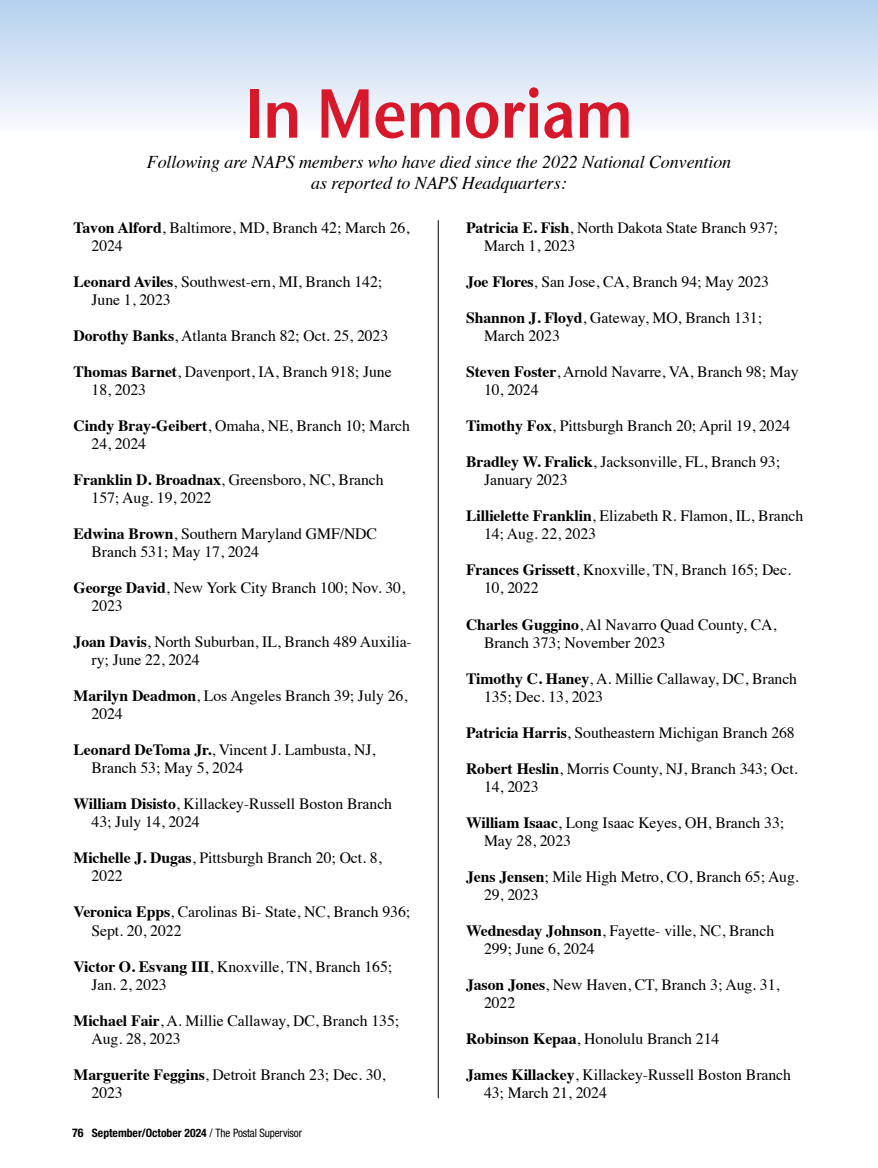
<style>
.page{position:relative;width:878px;height:1168px;background:#fff}
.page>*{position:absolute;margin:0;border:0;box-sizing:border-box;transform-origin:0 0}
.t1{font:600 69px "Stone Sans ITC Pro";letter-spacing:-.015em;color:#d7182a;scale:.9 1}
.t2{font:italic 18px "Times";letter-spacing:-.005em;color:#000}
.t3{font:15.75px/18px "Times";letter-spacing:-.005em;color:#000}
.t4{font:700 condensed 11.7px "Helvetica Neue LT Pro";color:#000}
.s1{font-weight:700}
.s2{font-size:12px}
.s3{font-weight:400}
</style>
<div class="page">
<div style="left:0;top:0;width:878px;height:135px;background:linear-gradient(to bottom,#b4d1ee,#fcfcfe)"></div>
<hr style="left:438px;top:220px;width:1px;height:878px;background:#000">
<h1 class="t1" style="left:244px;top:70px;width:433px">In Memoriam</h1>
<p class="t2" style="left:311px;top:168px;width:257px">as reported to NAPS Headquarters:</p>
<p class="t2" style="left:147px;top:147px;width:586px">Following are NAPS members who have died since the 2022 National Convention</p>
<p class="t3" style="left:92px;top:218px;width:319px;text-indent:-18px"><span class="s1">Tavon Alford</span>, Baltimore, MD, Branch 42; March 26,<br>2024</p>
<p class="t3" style="left:92px;top:272px;width:292px;text-indent:-18px"><span class="s1">Leonard Aviles</span>, Southwest-ern, MI, Branch 142;<br>June 1, 2023</p>
<p class="t3" style="left:74px;top:326px;width:316px"><span class="s1">Dorothy Banks</span>, Atlanta Branch 82; Oct. 25, 2023</p>
<p class="t3" style="left:92px;top:362px;width:301px;text-indent:-18px"><span class="s1">Thomas Barnet</span>, Davenport, IA, Branch 918; June<br>18, 2023</p>
<p class="t3" style="left:92px;top:416px;width:320px;text-indent:-18px"><span class="s1">Cindy Bray-Geibert</span>, Omaha, NE, Branch 10; March<br>24, 2024</p>
<p class="t3" style="left:92px;top:470px;width:294px;text-indent:-18px"><span class="s1">Franklin D. Broadnax</span>, Greensboro, NC, Branch<br>157; Aug. 19, 2022</p>
<p class="t3" style="left:92px;top:524px;width:287px;text-indent:-18px"><span class="s1">Edwina Brown</span>, Southern Maryland GMF/NDC<br>Branch 531; May 17, 2024</p>
<p class="t3" style="left:92px;top:578px;width:315px;text-indent:-18px"><span class="s1">George David</span>, New York City Branch 100; Nov. 30,<br>2023</p>
<p class="t3" style="left:92px;top:632px;width:322px;text-indent:-18px"><span class="s1">Joan Davis</span>, North Suburban, IL, Branch 489 Auxilia&shy;ry; June 22, 2024</p>
<p class="t3" style="left:92px;top:686px;width:317px;text-indent:-18px"><span class="s1">Marilyn Deadmon</span>, Los Angeles Branch 39; July 26,<br>2024</p>
<p class="t3" style="left:92px;top:740px;width:285px;text-indent:-18px"><span class="s1">Leonard DeToma Jr.</span>, Vincent J. Lambusta, NJ,<br>Branch 53; May 5, 2024</p>
<p class="t3" style="left:92px;top:794px;width:302px;text-indent:-18px"><span class="s1">William Disisto</span>, Killackey-Russell Boston Branch<br>43; July 14, 2024</p>
<p class="t3" style="left:92px;top:848px;width:291px;text-indent:-18px"><span class="s1">Michelle J. Dugas</span>, Pittsburgh Branch 20; Oct. 8,<br>2022</p>
<p class="t3" style="left:92px;top:902px;width:320px;text-indent:-18px"><span class="s1">Veronica Epps</span>, Carolinas Bi- State, NC, Branch 936;<br>Sept. 20, 2022</p>
<p class="t3" style="left:92px;top:956px;width:302px;text-indent:-18px"><span class="s1">Victor O. Esvang III</span>, Knoxville, TN, Branch 165;<br>Jan. 2, 2023</p>
<p class="t3" style="left:92px;top:1010px;width:309px;text-indent:-18px"><span class="s1">Michael Fair</span>, A. Millie Callaway, DC, Branch 135;<br>Aug. 28, 2023</p>
<p class="t3" style="left:92px;top:1064px;width:295px;text-indent:-18px"><span class="s1">Marguerite Feggins</span>, Detroit Branch 23; Dec. 30,<br>2023</p>
<p class="t4" style="left:72px;top:1126px;width:231px"><span class="s2">76</span> September/October 2024 <span class="s3">/ The Postal Supervisor</span></p>
<p class="t3" style="left:484px;top:218px;width:295px;text-indent:-18px"><span class="s1">Patricia E. Fish</span>, North Dakota State Branch 937;<br>March 1, 2023</p>
<p class="t3" style="left:466px;top:272px;width:304px"><span class="s1">Joe Flores</span>, San Jose, CA, Branch 94; May 2023</p>
<p class="t3" style="left:484px;top:308px;width:279px;text-indent:-18px"><span class="s1">Shannon J. Floyd</span>, Gateway, MO, Branch 131;<br>March 2023</p>
<p class="t3" style="left:484px;top:362px;width:316px;text-indent:-18px"><span class="s1">Steven Foster</span>, Arnold Navarre, VA, Branch 98; May<br>10, 2024</p>
<p class="t3" style="left:466px;top:416px;width:326px"><span class="s1">Timothy Fox</span>, Pittsburgh Branch 20; April 19, 2024</p>
<p class="t3" style="left:484px;top:452px;width:297px;text-indent:-18px"><span class="s1">Bradley W. Fralick</span>, Jacksonville, FL, Branch 93;<br>January 2023</p>
<p class="t3" style="left:484px;top:506px;width:321px;text-indent:-18px"><span class="s1">Lillielette Franklin</span>, Elizabeth R. Flamon, IL, Branch<br>14; Aug. 22, 2023</p>
<p class="t3" style="left:484px;top:560px;width:308px;text-indent:-18px"><span class="s1">Frances Grissett</span>, Knoxville, TN, Branch 165; Dec.<br>10, 2022</p>
<p class="t3" style="left:484px;top:614px;width:294px;text-indent:-18px"><span class="s1">Charles Guggino</span>, Al Navarro Quad County, CA,<br>Branch 373; November 2023</p>
<p class="t3" style="left:484px;top:668px;width:314px;text-indent:-18px"><span class="s1">Timothy C. Haney</span>, A. Millie Callaway, DC, Branch<br>135; Dec. 13, 2023</p>
<p class="t3" style="left:466px;top:722px;width:330px"><span class="s1">Patricia Harris</span>, Southeastern Michigan Branch 268</p>
<p class="t3" style="left:484px;top:758px;width:315px;text-indent:-18px"><span class="s1">Robert Heslin</span>, Morris County, NJ, Branch 343; Oct.<br>14, 2023</p>
<p class="t3" style="left:484px;top:812px;width:302px;text-indent:-18px"><span class="s1">William Isaac</span>, Long Isaac Keyes, OH, Branch 33;<br>May 28, 2023</p>
<p class="t3" style="left:484px;top:866px;width:316px;text-indent:-18px"><span class="s1">Jens Jensen</span>; Mile High Metro, CO, Branch 65; Aug.<br>29, 2023</p>
<p class="t3" style="left:484px;top:920px;width:292px;text-indent:-18px"><span class="s1">Wednesday Johnson</span>, Fayette- ville, NC, Branch<br>299; June 6, 2024</p>
<p class="t3" style="left:484px;top:974px;width:297px;text-indent:-18px"><span class="s1">Jason Jones</span>, New Haven, CT, Branch 3; Aug. 31,<br>2022</p>
<p class="t3" style="left:466px;top:1028px;width:255px"><span class="s1">Robinson Kepaa</span>, Honolulu Branch 214</p>
<p class="t3" style="left:484px;top:1064px;width:308px;text-indent:-18px"><span class="s1">James Killackey</span>, Killackey-Russell Boston Branch<br>43; March 21, 2024</p>
</div>
